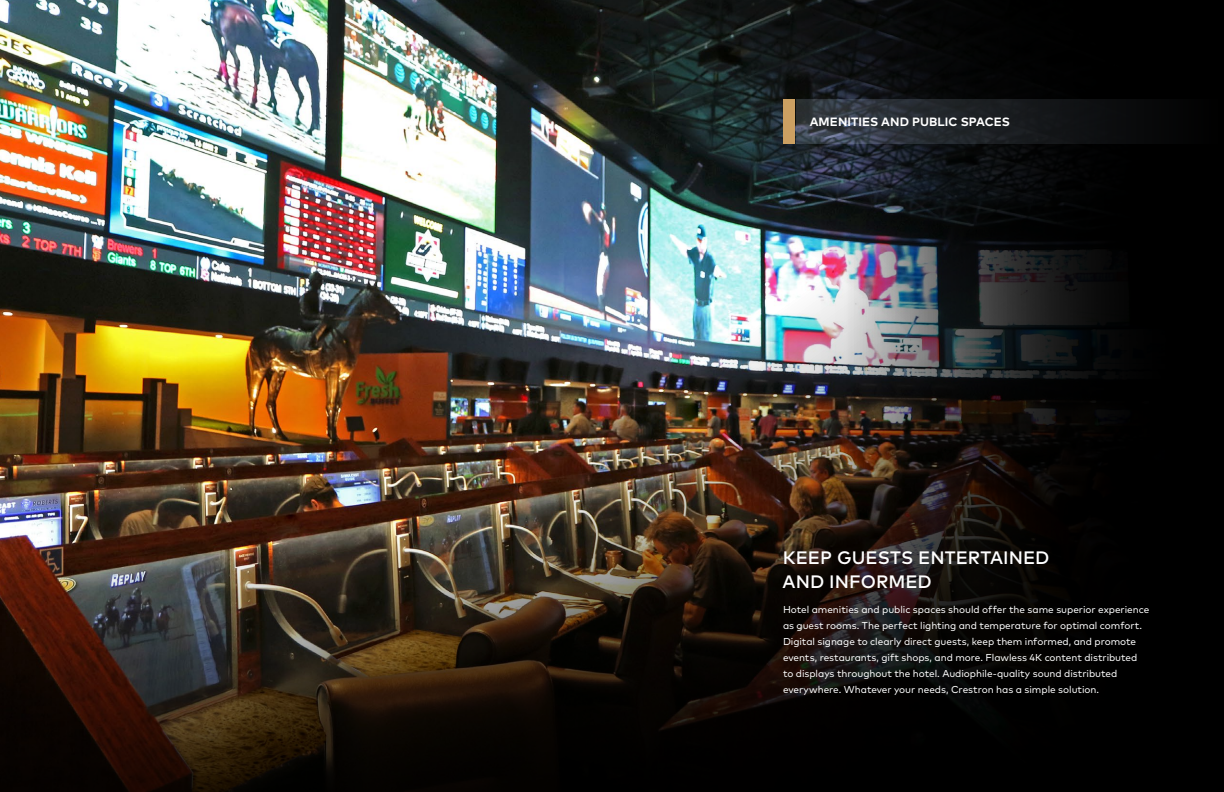
<style>
.page{position:relative;width:1224px;height:792px;background:#fff}
.page>*{position:absolute;margin:0;border:0;box-sizing:border-box;transform-origin:0 0}
.t1{font:500 18px/24px "Mark Pro";color:#fff}
.t2{font:700 12px "Mark Pro";letter-spacing:.005em;color:#fff}
.t3{font:10px/16px "Mark Pro";letter-spacing:-.005em;color:#fff}
</style>
<div class="page">
<img style="left:21px;top:0;width:825px;height:444px">
<svg style="left:846px;top:0;width:378px;height:444px;fill:#050505"></svg>
<img style="left:0;top:444px;width:1224px;height:348px">
<div style="left:783px;top:99px;width:12px;height:45px;background:#cca062"></div>
<svg style="left:796px;top:99px;width:428px;height:45px"></svg>
<p class="t2" style="left:810px;top:113px;width:202px">AMENITIES AND PUBLIC SPACES</p>
<h1 class="t1" style="left:783px;top:544px;width:269px">KEEP GUESTS ENTERTAINED<br>AND INFORMED</h1>
<p class="t3" style="left:783px;top:601px;width:368px">Hotel amenities and public spaces should offer the same superior experience as guest rooms. The perfect lighting and temperature for optimal comfort.<br>Digital signage to clearly direct guests, keep them informed, and promote events, restaurants, gift shops, and more. Flawless 4K content distributed to displays throughout the hotel. Audiophile-quality sound distributed everywhere. Whatever your needs, Crestron has a simple solution.</p>
</div>
